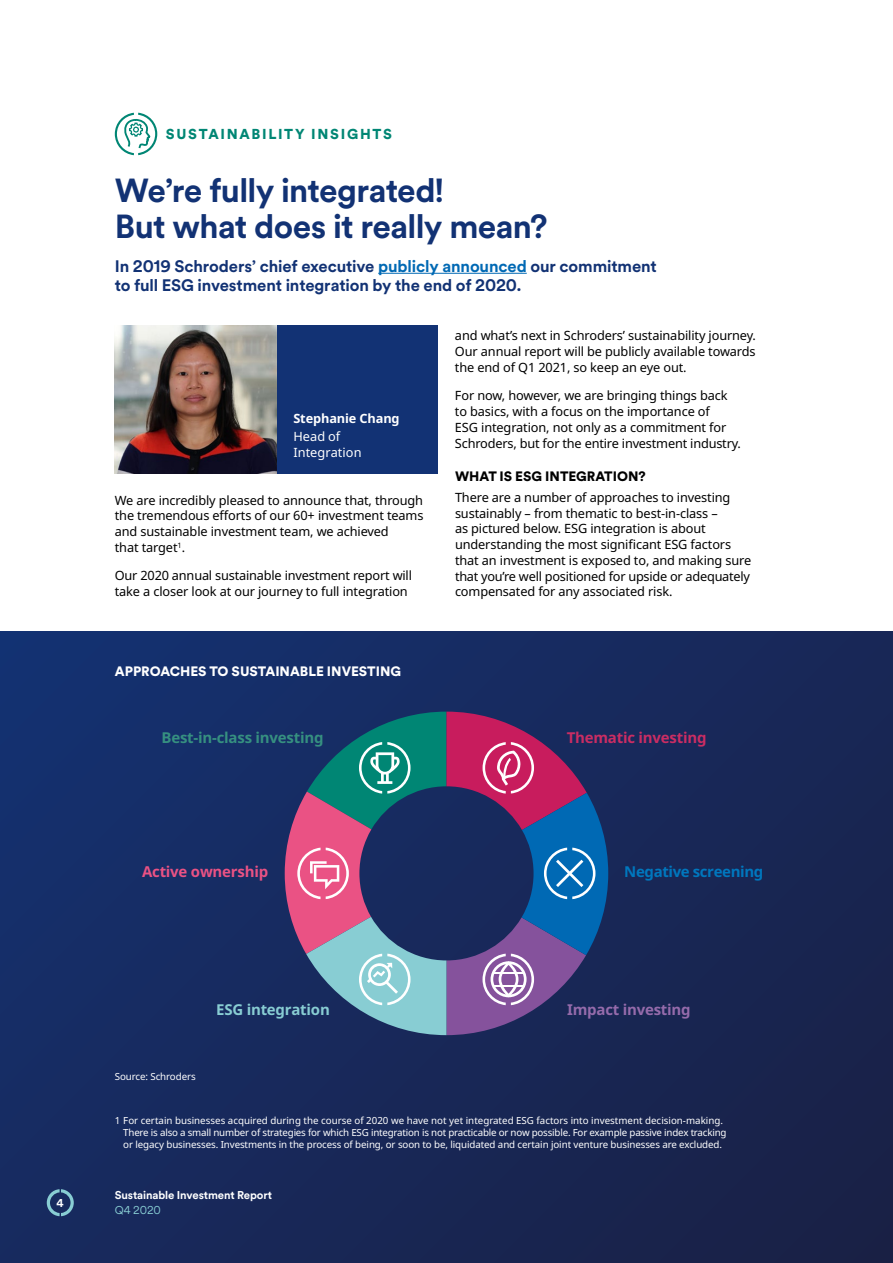
<style>
.page{position:relative;width:893px;height:1263px;background:#fff}
.page>*{position:absolute;margin:0;border:0;box-sizing:border-box;transform-origin:0 0}
.t1{font:700 33px/36px "Schroders Circular";letter-spacing:-.02em;color:#123274}
.t2{font:700 16.5px/19.5px "Schroders Circular";letter-spacing:-.01em;color:#123274}
.t3{font:700 15px "Noto Sans";letter-spacing:-.015em;color:#369080}
.t4{font:700 15px "Noto Sans";letter-spacing:-.015em;color:#ca2d63}
.t5{font:700 15px "Noto Sans";letter-spacing:-.025em;color:#0077be}
.t6{font:700 15px "Noto Sans";letter-spacing:-.015em;color:#ea5284}
.t7{font:700 15px "Noto Sans";letter-spacing:-.015em;color:#956bab}
.t8{font:700 15px "Noto Sans";letter-spacing:-.015em;color:#88cdd3}
.t9{font:900 14.25px "Schroders Circular";letter-spacing:.12em;color:#008674}
.t10{font:900 13.5px "Schroders Circular";color:#fff}
.t11{font:900 13.5px "Schroders Circular";color:#000}
.t12{font:12.75px/15.8px "Noto Sans";letter-spacing:-.01em;color:#000}
.t13{font:12.75px/15.8px "Noto Sans";letter-spacing:.005em;color:#fff}
.t14{font:700 12.75px "Noto Sans";letter-spacing:-.01em;color:#fff}
.t15{font:700 11.25px "Schroders Circular";letter-spacing:-.01em;color:#fff}
.t16{font:11.25px "Schroders Circular";letter-spacing:-.01em;color:#88cdd3}
.t17{font:9.75px/12px "Noto Sans";letter-spacing:-.01em;color:#fff}
.s1{color:#0069b4}
</style>
<div class="page">
<div style="left:0;top:631px;width:893px;height:632px;background:linear-gradient(to right,#162e68,#19234c)"></div>
<hr style="left:378px;top:273px;width:149px;height:1px;background:#0069b4">
<svg style="left:115px;top:113px;width:42px;height:42px"></svg>
<div style="left:276px;top:325px;width:162px;height:149px;background:#123274"></div>
<img style="left:115px;top:325px;width:161px;height:149px">
<svg style="left:285px;top:712px;width:323px;height:323px;background:#515380"></svg>
<svg style="left:47px;top:1189px;width:27px;height:27px"></svg>
<p class="t15" style="left:57px;top:1195px;width:9px">4</p>
<p class="t9" style="left:166px;top:124px;width:228px">SUSTAINABILITY INSIGHTS</p>
<h1 class="t1" style="left:115px;top:171px;width:434px">We’re fully integrated!<br>But what does it really mean?</h1>
<p class="t2" style="left:115px;top:255px;width:543px">In 2019 Schroders’ chief executive <span class="s1">publicly announced</span> our commitment to full ESG investment integration by the end of 2020.</p>
<p class="t14" style="left:293px;top:410px;width:108px">Stephanie Chang</p>
<p class="t13" style="left:293px;top:429px;width:70px">Head of<br>Integration</p>
<p class="t12" style="left:115px;top:492px;width:310px">We are incredibly pleased to announce that, through the tremendous efforts of our 60+ investment teams and sustainable investment team, we achieved<br>that target<sup>1</sup>.</p>
<p class="t12" style="left:115px;top:568px;width:299px">Our 2020 annual sustainable investment report will take a closer look at our journey to full integration</p>
<p class="t10" style="left:115px;top:661px;width:288px">APPROACHES TO SUSTAINABLE INVESTING</p>
<p class="t3" style="left:162px;top:727px;width:163px">Best-in-class investing</p>
<p class="t12" style="left:455px;top:328px;width:303px;text-align:justify">and what’s next in Schroders’ sustainability journey.<br>Our annual report will be publicly available towards the end of Q1 2021, so keep an eye out.</p>
<p class="t12" style="left:455px;top:388px;width:288px">For now, however, we are bringing things back to basics, with a focus on the importance of<br>ESG integration, not only as a commitment for Schroders, but for the entire investment industry.</p>
<p class="t11" style="left:455px;top:467px;width:192px">WHAT IS ESG INTEGRATION?</p>
<p class="t12" style="left:455px;top:490px;width:298px">There are a number of approaches to investing sustainably – from thematic to best-in-class –<br>as pictured below. ESG integration is about understanding the most significant ESG factors that an investment is exposed to, and making sure that you’re well positioned for upside or adequately compensated for any associated risk.</p>
<p class="t4" style="left:567px;top:727px;width:141px">Thematic investing</p>
<p class="t6" style="left:142px;top:861px;width:128px">Active ownership</p>
<p class="t5" style="left:624px;top:861px;width:141px">Negative screening</p>
<p class="t8" style="left:216px;top:999px;width:115px">ESG integration</p>
<p class="t7" style="left:567px;top:999px;width:125px">Impact investing</p>
<p class="t17" style="left:115px;top:1070px;width:82px">Source: Schroders</p>
<p class="t17" style="left:123px;top:1115px;width:605px;text-indent:-9px">1 For certain businesses acquired during the course of 2020 we have not yet integrated ESG factors into investment decision-making.<br>There is also a small number of strategies for which ESG integration is not practicable or now possible. For example passive index tracking or legacy businesses. Investments in the process of being, or soon to be, liquidated and certain joint venture businesses are excluded.</p>
<p class="t15" style="left:115px;top:1188px;width:159px">Sustainable Investment Report</p>
<p class="t16" style="left:115px;top:1203px;width:48px">Q4 2020</p>
</div>
